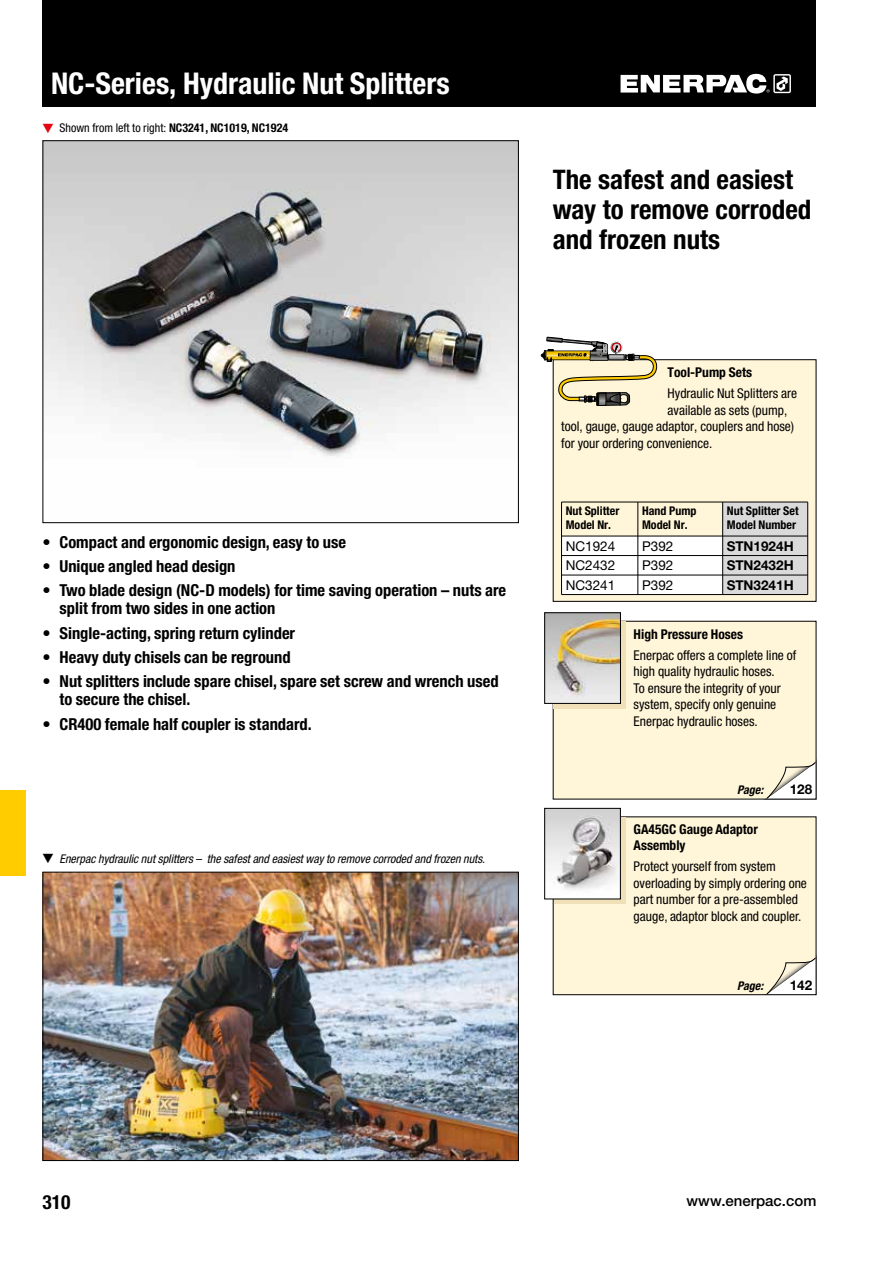
<style>
.page{position:relative;width:893px;height:1263px;background:#fff}
.page>*{position:absolute;margin:0;border:0;box-sizing:border-box;transform-origin:0 0}
.t1{font:700 condensed 30px "Helvetica Neue LTW1 G";color:#fff}
.t2{font:700 condensed 27px/30px "Helvetica Neue LTW1 G";color:#000}
.t3{font:700 condensed 19.5px "Helvetica Neue LTW1 G";color:#000}
.t4{font:700 condensed 16.5px/18px "Helvetica Neue LTW1 G";color:#000}
.t5{font:500 15px "Helvetica Neue LTW1 G";color:#000}
.t6{font:condensed 13.5px/16.5px "Helvetica Neue LTW1 G";color:#000}
.t7{font:700 condensed 13.5px/16.5px "Helvetica Neue LTW1 G";color:#000}
.t8{font:13.5px/19.5px "Helvetica Neue LTW1 G";color:#000;text-align:justify}
.t9{font:700 13.5px/19.5px "Helvetica Neue LTW1 G";color:#000;text-align:justify}
.t10{font:italic condensed 12px "Helvetica Neue LTW1 G";color:#000}
.t11{font:700 condensed 12px/14.2px "Helvetica Neue LTW1 G";color:#000}
.t12{font:condensed 12px "Helvetica Neue LTW1 G";color:#000}
.t13{font:italic 700 condensed 12px "Helvetica Neue LTW1 G";color:#000}
.s1{font-weight:700}
</style>
<div class="page">
<div style="left:43px;top:0;width:773px;height:106px;background:#000"></div>
<svg style="left:621px;top:74px;width:170px;height:20px"></svg>
<div style="left:0;top:790px;width:26px;height:85px;background:#fc0"></div>
<div style="left:553px;top:621px;width:263px;height:178px;background:#fff5d8"></div>
<svg style="left:767px;top:763px;width:47px;height:34px"></svg>
<div style="left:553px;top:817px;width:263px;height:178px;background:#fff5d8"></div>
<svg style="left:767px;top:958px;width:47px;height:35px"></svg>
<div style="left:553px;top:816px;width:263px;height:179px;border:1px solid #000"></div>
<img style="left:45px;top:142px;width:472px;height:315px">
<div style="left:553px;top:359px;width:263px;height:243px;background:#fff5d8;border:1px solid #000"></div>
<div style="left:723px;top:502px;width:85px;height:92px;background:#dadada"></div>
<div style="left:561px;top:536px;width:162px;height:58px;background:#fff"></div>
<hr style="left:561px;top:536px;width:247px;height:1px;background:#000">
<hr style="left:561px;top:555px;width:247px;height:1px;background:#000">
<hr style="left:561px;top:575px;width:247px;height:1px;background:#000">
<hr style="left:561px;top:594px;width:247px;height:1px;background:#000">
<hr style="left:561px;top:502px;width:1px;height:92px;background:#000">
<hr style="left:638px;top:502px;width:1px;height:92px;background:#000">
<hr style="left:722px;top:502px;width:1px;height:92px;background:#000">
<hr style="left:807px;top:502px;width:1px;height:92px;background:#000">
<hr style="left:561px;top:502px;width:247px;height:1px;background:#000">
<svg style="left:541px;top:337px;width:116px;height:70px"></svg>
<img style="left:45px;top:874px;width:472px;height:285px">
<div style="left:43px;top:872px;width:476px;height:289px;border:1px solid #000"></div>
<div style="left:554px;top:622px;width:72px;height:87px;background:#efe0b7"></div>
<img style="left:546px;top:614px;width:73px;height:88px">
<div style="left:544px;top:612px;width:77px;height:92px;border:1px solid #000"></div>
<div style="left:554px;top:817px;width:72px;height:87px;background:#efe0b7"></div>
<img style="left:546px;top:810px;width:73px;height:87px">
<div style="left:544px;top:808px;width:77px;height:91px;border:1px solid #000"></div>
<h1 class="t1" style="left:51px;top:65px;width:400px">NC-Series, Hydraulic Nut Splitters</h1>
<p class="t12" style="left:60px;top:121px;width:230px">Shown from left to right: <span class="s1">NC3241, NC1019, NC1924</span></p>
<h2 class="t2" style="left:553px;top:165px;width:260px">The safest and easiest way to remove corroded and frozen nuts</h2>
<p class="t4" style="left:43px;top:533px;width:305px">• Compact and ergonomic design, easy to use</p>
<p class="t4" style="left:43px;top:557px;width:194px">• Unique angled head design</p>
<p class="t4" style="left:60px;top:581px;width:448px;text-indent:-17px">• Two blade design (NC-D models) for time saving operation – nuts are split from two sides in one action</p>
<p class="t4" style="left:43px;top:624px;width:254px">• Single-acting, spring return cylinder</p>
<p class="t4" style="left:43px;top:648px;width:250px">• Heavy duty chisels can be reground</p>
<p class="t4" style="left:60px;top:673px;width:441px;text-indent:-17px">• Nut splitters include spare chisel, spare set screw and wrench used to secure the chisel.</p>
<p class="t4" style="left:43px;top:715px;width:271px">• CR400 female half coupler is standard.</p>
<p class="t10" style="left:43px;top:852px;width:444px">▼ Enerpac hydraulic nut splitters – the safest and easiest way to remove corroded and frozen nuts.</p>
<p class="t7" style="left:668px;top:364px;width:86px">Tool-Pump Sets</p>
<p class="t6" style="left:668px;top:385px;width:131px">Hydraulic Nut Splitters are</p>
<p class="t6" style="left:668px;top:402px;width:121px">available as sets (pump,</p>
<p class="t6" style="left:561px;top:418px;width:234px">tool, gauge, gauge adaptor, couplers and hose)</p>
<p class="t6" style="left:561px;top:435px;width:153px">for your ordering convenience.</p>
<p class="t11" style="left:566px;top:503px;width:55px">Nut Splitter<br>Model Nr.</p>
<p class="t11" style="left:642px;top:503px;width:56px">Hand Pump<br>Model Nr.</p>
<p class="t11" style="left:727px;top:503px;width:73px">Nut Splitter Set<br>Model Number</p>
<p class="t8" style="left:566px;top:536px;width:51px">NC1924<br>NC2432<br>NC3241</p>
<p class="t8" style="left:642px;top:536px;width:33px">P392<br>P392<br>P392</p>
<p class="t9" style="left:727px;top:536px;width:68px">STN1924H STN2432H STN3241H</p>
<p class="t7" style="left:634px;top:626px;width:111px">High Pressure Hoses</p>
<p class="t6" style="left:634px;top:647px;width:164px">Enerpac offers a complete line of high quality hydraulic hoses.<br>To ensure the integrity of your system, specify only genuine<br>Enerpac hydraulic hoses.</p>
<p class="t13" style="left:737px;top:783px;width:28px">Page:</p>
<p class="t9" style="left:790px;top:779px;width:24px">128</p>
<p class="t7" style="left:634px;top:821px;width:126px">GA45GC Gauge Adaptor<br>Assembly</p>
<p class="t6" style="left:634px;top:858px;width:175px">Protect yourself from system overloading by simply ordering one part number for a pre-assembled gauge, adaptor block and coupler.</p>
<p class="t13" style="left:737px;top:978px;width:28px">Page:</p>
<p class="t9" style="left:790px;top:975px;width:24px">142</p>
<h3 class="t3" style="left:43px;top:1190px;width:30px">310</h3>
<p class="t5" style="left:686px;top:1191px;width:131px">www.enerpac.com</p>
</div>
